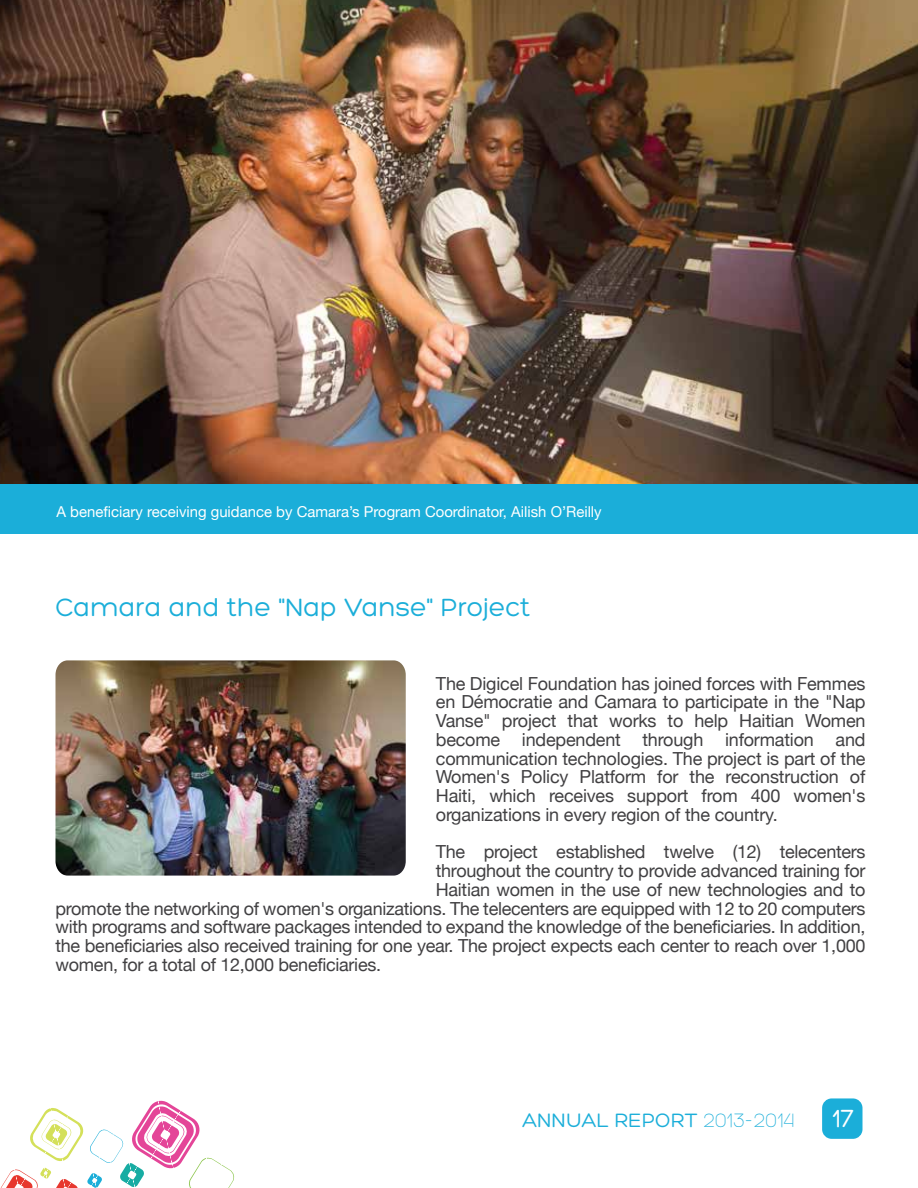
<style>
.page{position:relative;width:918px;height:1188px;background:#fff}
.page>*{position:absolute;margin:0;border:0;box-sizing:border-box;transform-origin:0 0}
.t1{font:27px "Hero";color:#1baed9}
.t2{font:27px "Hero";color:#fff}
.t3{font:21px "Hero";color:#1baed9}
.t4{font:18px/18.8px "Helvetica Neue";letter-spacing:-.015em;color:#414042;text-align:justify}
.t5{font:15px "Helvetica Neue";color:#fff}
.s1{font-weight:300}
</style>
<div class="page">
<img style="left:0;top:0;width:918px;height:1188px">
<p class="t5" style="left:57px;top:502px;width:547px">A beneficiary receiving guidance by Camara’s Program Coordinator, Ailish O’Reilly</p>
<h1 class="t1" style="left:56px;top:593px;width:476px">Camara and the "Nap Vanse" Project</h1>
<p class="t4" style="left:436px;top:674px;width:431px">The Digicel Foundation has joined forces with Femmes en Démocratie and Camara to participate in the "Nap Vanse" project that works to help Haitian Women become independent through information and communication technologies. The project is part of the Women's Policy Platform for the reconstruction of Haiti, which receives support from 400 women's organizations in every region of the country.</p>
<p class="t4" style="left:436px;top:842px;width:431px">The project established twelve (12) telecenters throughout the country to provide advanced training for Haitian women in the use of new technologies and to</p>
<p class="t4" style="left:56px;top:899px;width:811px">promote the networking of women's organizations. The telecenters are equipped with 12 to 20 computers with programs and software packages intended to expand the knowledge of the beneficiaries. In addition, the beneficiaries also received training for one year. The project expects each center to reach over 1,000 women, for a total of 12,000 beneficiaries.</p>
<p class="t3" style="left:522px;top:1109px;width:273px">ANNUAL REPORT <span class="s1">2013-2014</span></p>
<h1 class="t2" style="left:832px;top:1104px;width:24px">17</h1>
</div>
